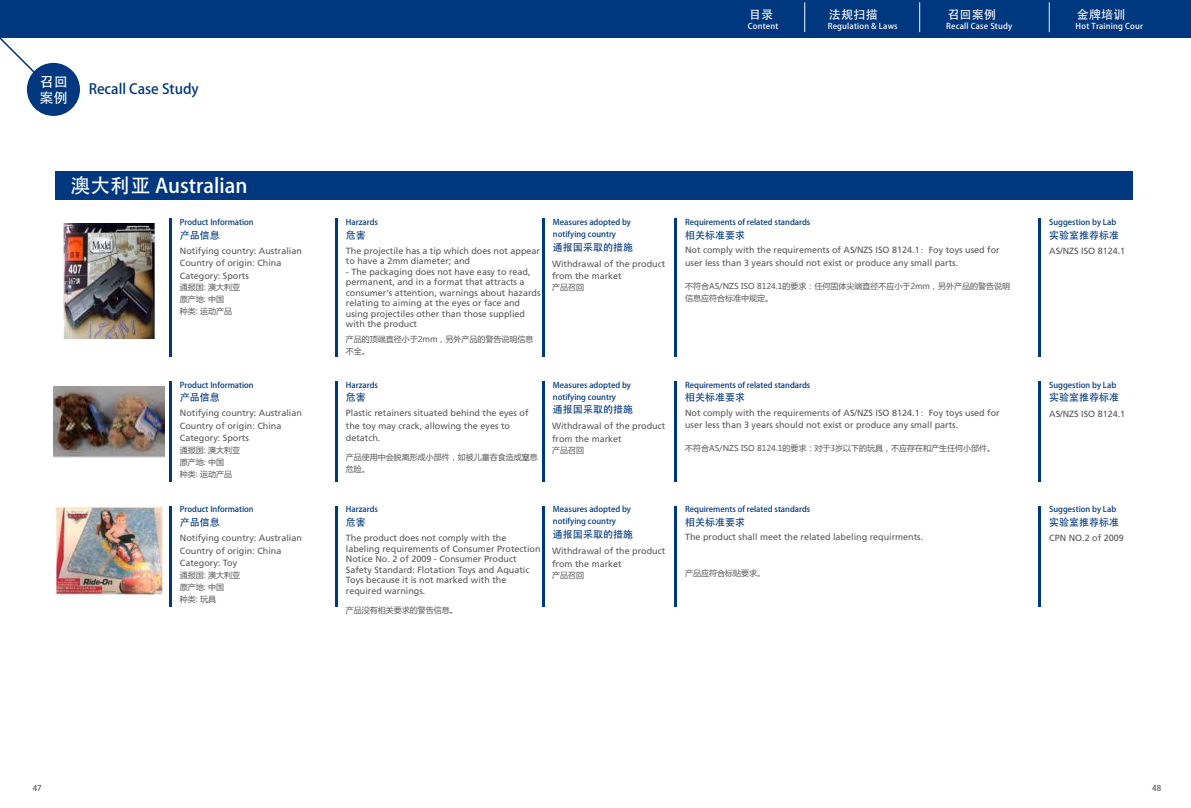
<style>
.page{position:relative;width:1191px;height:808px;background:#fff}
.page>*{position:absolute;margin:0;border:0;box-sizing:border-box;transform-origin:0 0}
.t1{font:20px "FZLTZCHK GBK1 0 G Bpc EUC H";color:#fff}
.t2{font:14px "FZLTZCHK GBK1 0 G Bpc EUC H";color:#00387f}
.t3{font:14px/16px "FZLTZCHK GBK1 0 G Bpc EUC H";color:#fff}
.t4{font:12px "FZLTZCHK GBK1 0 G Bpc EUC H";letter-spacing:.025em;color:#fff}
.t5{font:10px "FZLTZCHK GBK1 0 G Bpc EUC H";color:#00387f}
.t6{font:9px/10.5px "Frutiger LT Std";color:#595757}
.t7{font:8px/12px "FZLTZCHK GBK1 0 G Bpc EUC H";color:#00387f}
.t8{font:8px/12px "Microsoft Ya Hei";color:#595757}
.t9{font:8px "FZLTZCHK GBK1 0 G Bpc EUC H";letter-spacing:.025em;color:#fff}
.t10{font:8px "FZLTZHK GBK1 0";color:#5b5b5b}
.s1{font-family:"Adobe Song Std";font-weight:300}
</style>
<div class="page">
<div style="left:27px;top:63px;width:53px;height:53px;background:#00387f;border-radius:50%"></div>
<svg style="left:0;top:37px;width:61px;height:62px"></svg>
<div style="left:56px;top:172px;width:1077px;height:28px;background:#00387f"></div>
<div style="left:0;top:0;width:1190px;height:37px;background:#00387f"></div>
<hr style="left:169px;top:218px;width:2px;height:139px;background:#00387f">
<hr style="left:335px;top:218px;width:2px;height:139px;background:#00387f">
<hr style="left:542px;top:218px;width:2px;height:139px;background:#00387f">
<hr style="left:674px;top:218px;width:2px;height:139px;background:#00387f">
<hr style="left:1038px;top:218px;width:2px;height:139px;background:#00387f">
<hr style="left:804px;top:2px;width:1px;height:30px;background:#f5f6f6">
<hr style="left:919px;top:2px;width:1px;height:30px;background:#f5f6f6">
<hr style="left:1048px;top:2px;width:1px;height:30px;background:#f5f6f6">
<img style="left:63px;top:224px;width:94px;height:116px">
<hr style="left:169px;top:381px;width:2px;height:101px;background:#00387f">
<hr style="left:335px;top:381px;width:2px;height:101px;background:#00387f">
<hr style="left:542px;top:381px;width:2px;height:101px;background:#00387f">
<hr style="left:674px;top:381px;width:2px;height:101px;background:#00387f">
<hr style="left:1038px;top:381px;width:2px;height:101px;background:#00387f">
<img style="left:53px;top:387px;width:111px;height:70px">
<hr style="left:169px;top:506px;width:2px;height:100px;background:#00387f">
<hr style="left:335px;top:506px;width:2px;height:100px;background:#00387f">
<hr style="left:542px;top:506px;width:2px;height:100px;background:#00387f">
<hr style="left:674px;top:506px;width:2px;height:100px;background:#00387f">
<hr style="left:1038px;top:506px;width:2px;height:100px;background:#00387f">
<img style="left:55px;top:507px;width:108px;height:87px">
<h2 class="t3" style="left:40px;top:74px;width:30px">召回案例</h2>
<h2 class="t2" style="left:89px;top:80px;width:112px">Recall Case Study</h2>
<h1 class="t1" style="left:71px;top:173px;width:178px">澳大利亚 Australian</h1>
<h3 class="t4" style="left:749px;top:7px;width:26px">目录</h3>
<p class="t9" style="left:747px;top:22px;width:32px">Content</p>
<h3 class="t4" style="left:829px;top:7px;width:50px">法规扫描</h3>
<p class="t9" style="left:827px;top:22px;width:71px">Regulation &amp; Laws</p>
<h3 class="t4" style="left:947px;top:7px;width:50px">召回案例</h3>
<p class="t9" style="left:946px;top:22px;width:67px">Recall Case Study</p>
<h3 class="t4" style="left:1076px;top:7px;width:50px">金牌培训</h3>
<p class="t9" style="left:1075px;top:22px;width:69px">Hot Training Cour</p>
<p class="t7" style="left:685px;top:216px;width:127px">Requirements of related standards</p>
<p class="t5" style="left:685px;top:229px;width:61px">相关标准要求</p>
<p class="t7" style="left:180px;top:216px;width:75px">Product Information</p>
<p class="t5" style="left:180px;top:229px;width:41px">产品信息</p>
<p class="t7" style="left:346px;top:216px;width:34px">Harzards</p>
<p class="t5" style="left:346px;top:229px;width:21px">危害</p>
<p class="t7" style="left:553px;top:216px;width:80px">Measures adopted by notifying country</p>
<p class="t5" style="left:553px;top:241px;width:81px">通报国采取的措施</p>
<p class="t7" style="left:1049px;top:216px;width:69px">Suggestion by Lab</p>
<p class="t5" style="left:1049px;top:229px;width:71px">实验室推荐标准</p>
<p class="t6" style="left:685px;top:244px;width:316px;line-height:12.5px">Not comply with the requirements of AS/NZS ISO 8124.1<span class="s1">：</span>Foy toys used for user less than 3 years should not exist or produce any small parts.</p>
<p class="t6" style="left:180px;top:245px;width:124px">Notifying country: Australian</p>
<p class="t6" style="left:1049px;top:246px;width:78px">AS/NZS ISO 8124.1</p>
<p class="t6" style="left:180px;top:257px;width:103px;line-height:12.5px">Country of origin: China<br>Category: Sports</p>
<p class="t6" style="left:346px;top:245px;width:196px">The projectile has a tip which does not appear to have a 2mm diameter; and</p>
<p class="t6" style="left:346px;top:266px;width:196px">- The packaging does not have easy to read, permanent, and in a format that attracts a consumer's attention, warnings about hazards relating to aiming at the eyes or face and using projectiles other than those supplied with the product</p>
<p class="t6" style="left:552px;top:257px;width:115px;line-height:12.5px">Withdrawal of the product from the market</p>
<p class="t8" style="left:180px;top:281px;width:62px">通报国: 澳大利亚原产地: 中国<br>种类: 运动产品</p>
<p class="t8" style="left:552px;top:281px;width:33px">产品召回</p>
<p class="t8" style="left:685px;top:280px;width:327px">不符合AS/NZS ISO 8124.1的要求：任何固体尖端直径不应小于2mm，另外产品的警告说明信息应符合标准中规定。</p>
<p class="t8" style="left:346px;top:333px;width:189px">产品的顶端直径小于2mm，另外产品的警告说明信息不全。</p>
<p class="t7" style="left:685px;top:379px;width:127px">Requirements of related standards</p>
<p class="t5" style="left:685px;top:392px;width:61px">相关标准要求</p>
<p class="t7" style="left:180px;top:379px;width:75px">Product Information</p>
<p class="t5" style="left:180px;top:392px;width:41px">产品信息</p>
<p class="t7" style="left:346px;top:379px;width:34px">Harzards</p>
<p class="t5" style="left:346px;top:392px;width:21px">危害</p>
<p class="t7" style="left:553px;top:379px;width:80px">Measures adopted by notifying country</p>
<p class="t5" style="left:553px;top:404px;width:81px">通报国采取的措施</p>
<p class="t7" style="left:1049px;top:379px;width:69px">Suggestion by Lab</p>
<p class="t5" style="left:1049px;top:392px;width:71px">实验室推荐标准</p>
<p class="t6" style="left:685px;top:406px;width:316px;line-height:12.5px">Not comply with the requirements of AS/NZS ISO 8124.1<span class="s1">：</span>Foy toys used for user less than 3 years should not exist or produce any small parts.</p>
<p class="t6" style="left:180px;top:408px;width:124px">Notifying country: Australian</p>
<p class="t6" style="left:1049px;top:408px;width:78px">AS/NZS ISO 8124.1</p>
<p class="t6" style="left:180px;top:419px;width:103px;line-height:12.5px">Country of origin: China<br>Category: Sports</p>
<p class="t6" style="left:346px;top:407px;width:184px;line-height:12.5px">Plastic retainers situated behind the eyes of the toy may crack, allowing the eyes to detatch.</p>
<p class="t6" style="left:552px;top:420px;width:115px;line-height:12.5px">Withdrawal of the product from the market</p>
<p class="t8" style="left:180px;top:444px;width:62px">通报国: 澳大利亚原产地: 中国<br>种类: 运动产品</p>
<p class="t8" style="left:552px;top:444px;width:33px">产品召回</p>
<p class="t8" style="left:685px;top:442px;width:312px">不符合AS/NZS ISO 8124.1的要求：对于3岁以下的玩具，不应存在和产生任何小部件。</p>
<p class="t8" style="left:346px;top:450px;width:193px">产品使用中会脱离形成小部件，如被儿童吞食造成窒息危险。</p>
<p class="t7" style="left:180px;top:504px;width:75px">Product Information</p>
<p class="t5" style="left:180px;top:516px;width:41px">产品信息</p>
<p class="t7" style="left:685px;top:504px;width:127px">Requirements of related standards</p>
<p class="t5" style="left:685px;top:516px;width:61px">相关标准要求</p>
<p class="t7" style="left:346px;top:504px;width:34px">Harzards</p>
<p class="t5" style="left:346px;top:516px;width:21px">危害</p>
<p class="t7" style="left:553px;top:504px;width:80px">Measures adopted by notifying country</p>
<p class="t5" style="left:553px;top:528px;width:81px">通报国采取的措施</p>
<p class="t7" style="left:1049px;top:504px;width:69px">Suggestion by Lab</p>
<p class="t5" style="left:1049px;top:516px;width:71px">实验室推荐标准</p>
<p class="t6" style="left:685px;top:532px;width:240px">The product shall meet the related labeling requirments.</p>
<p class="t6" style="left:180px;top:533px;width:124px">Notifying country: Australian</p>
<p class="t6" style="left:1049px;top:533px;width:76px">CPN NO.2 of 2009</p>
<p class="t6" style="left:180px;top:544px;width:103px;line-height:12.5px">Country of origin: China<br>Category: Toy</p>
<p class="t6" style="left:346px;top:533px;width:196px">The product does not comply with the labeling requirements of Consumer Protection Notice No. 2 of 2009 - Consumer Product Safety Standard: Flotation Toys and Aquatic Toys because it is not marked with the required warnings.</p>
<p class="t6" style="left:552px;top:545px;width:115px;line-height:12.5px">Withdrawal of the product from the market</p>
<p class="t8" style="left:180px;top:568px;width:62px">通报国: 澳大利亚原产地: 中国<br>种类: 玩具</p>
<p class="t8" style="left:552px;top:568px;width:33px">产品召回</p>
<p class="t8" style="left:685px;top:567px;width:81px">产品应符合标贴要求。</p>
<p class="t8" style="left:346px;top:604px;width:113px">产品没有相关要求的警告信息。</p>
<p class="t10" style="left:33px;top:783px;width:10px">47</p>
<p class="t10" style="left:1152px;top:783px;width:10px">48</p>
</div>
